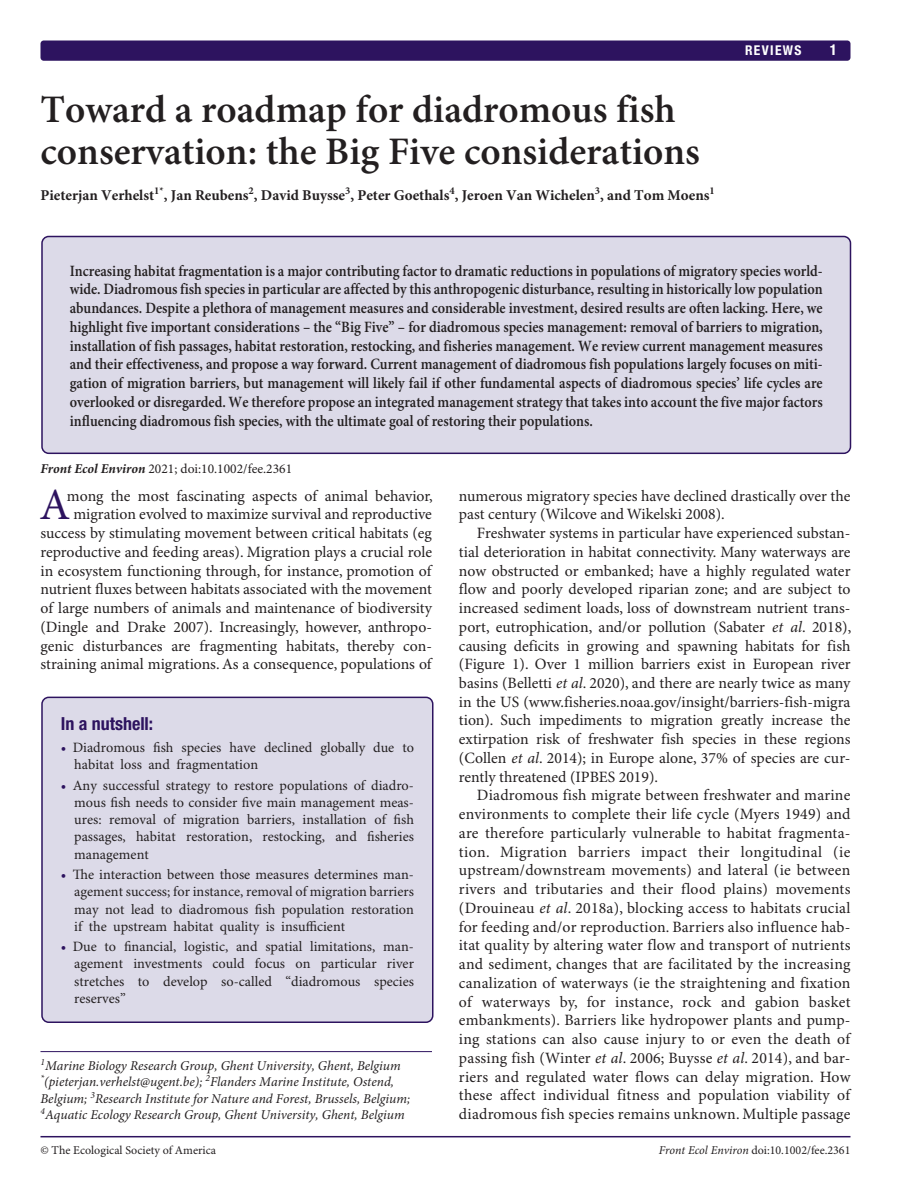
<style>
.page{position:relative;width:918px;height:1188px;background:#fff}
.page>*{position:absolute;margin:0;border:0;box-sizing:border-box;transform-origin:0 0}
.t1{font:44.55px "Minion Pro";color:#2d135f}
.t2{font:600 39px/42px "Minion Pro";color:#231f20}
.t3{font:700 condensed 18px "Helvetica Neue LT Std";color:#2d135f}
.t4{font:15.75px/18.8px "Minion Pro";color:#231f20;text-align:justify}
.t5{font:600 15.75px/18.8px "Minion Pro";color:#231f20;text-align:justify;scale:.9 1}
.t6{font:700 15px "Minion Pro";color:#231f20}
.t7{font:700 condensed 15px "Helvetica Neue LT Std";color:#fff}
.t8{font:14.25px/17.2px "Minion Pro";color:#231f20;text-align:justify}
.t9{font:italic 13.5px/16.5px "Minion Pro";color:#231f20}
.t10{font:13.5px "Minion Pro";color:#231f20}
.t11{font:700 condensed 13.5px "Helvetica Neue LT Std";letter-spacing:.1em;color:#fff}
.t12{font:12px "Minion Pro";color:#231f20}
.s1{font-weight:700;font-style:italic}
.s2{font-style:italic}
.s3{color:#2d135f}
</style>
<div class="page">
<hr style="left:40px;top:1136px;width:810px;height:1px;background:#2d135f">
<div style="left:40px;top:40px;width:811px;height:21px;background:#2d135f;border-radius:3px"></div>
<div style="left:42px;top:237px;width:808px;height:216px;background:#dcdae8;border-radius:7px"></div>
<div style="left:41px;top:236px;width:810px;height:218px;border:2px solid #2d135f;border-radius:7px"></div>
<hr style="left:40px;top:1051px;width:392px;height:1px;background:#2d135f">
<div style="left:42px;top:697px;width:391px;height:325px;background:#dcdae8;border-radius:7px"></div>
<div style="left:41px;top:697px;width:393px;height:326px;border:2px solid #2d135f;border-radius:7px"></div>
<h2 class="t2" style="left:40px;top:90px;width:661px">Toward a roadmap for diadromous fish conservation: the Big Five considerations</h2>
<p class="t6" style="left:40px;top:186px;width:676px">Pieterjan Verhelst<sup>1*</sup>, Jan Reubens<sup>2</sup>, David Buysse<sup>3</sup>, Peter Goethals<sup>4</sup>, Jeroen Van Wichelen<sup>3</sup>, and Tom Moens<sup>1</sup></p>
<p class="t11" style="left:745px;top:42px;width:58px">REVIEWS</p>
<p class="t7" style="left:830px;top:41px;width:9px">1</p>
<p class="t5" style="left:70px;top:262px;width:838px">Increasing habitat fragmentation is a major contributing factor to dramatic reductions in populations of migratory species world&shy;wide. Diadromous fish species in particular are affected by this anthropogenic disturbance, resulting in historically low population abundances. Despite a plethora of management measures and considerable investment, desired results are often lacking. Here, we highlight five important considerations – the “Big Five” – for diadromous species management: removal of barriers to migration, installation of fish passages, habitat restoration, restocking, and fisheries management. We review current management measures and their effectiveness, and propose a way forward. Current management of diadromous fish populations largely focuses on miti&shy;gation of migration barriers, but management will likely fail if other fundamental aspects of diadromous species’ life cycles are overlooked or disregarded. We therefore propose an integrated management strategy that takes into account the five major factors influencing diadromous fish species, with the ultimate goal of restoring their populations.</p>
<p class="t10" style="left:40px;top:460px;width:253px"><span class="s1">Front Ecol Environ</span> 2021; doi:10.1002/fee.2361</p>
<h1 class="t1" style="left:40px;top:479px;width:32px">A</h1>
<p class="t4" style="left:40px;top:487px;width:394px;text-align:right">mong the most fascinating aspects of animal behavior, migration evolved to maximize survival and reproductive success by stimulating movement between critical habitats (eg reproductive and feeding areas). Migration plays a crucial role in ecosystem functioning through, for instance, promotion of nutrient fluxes between habitats associated with the movement of large numbers of animals and maintenance of biodiversity (Dingle and Drake 2007). Increasingly, however, anthropo&shy;genic disturbances are fragmenting habitats, thereby con&shy;straining animal migrations. As a consequence, populations of</p>
<p class="t4" style="left:459px;top:487px;width:393px">numerous migratory species have declined drastically over the past century (Wilcove and Wikelski 2008).</p>
<p class="t4" style="left:459px;top:524px;width:394px;text-indent:18px">Freshwater systems in particular have experienced substan&shy;tial deterioration in habitat connectivity. Many waterways are now obstructed or embanked; have a highly regulated water flow and poorly developed riparian zone; and are subject to increased sediment loads, loss of downstream nutrient trans&shy;port, eutrophication, and/or pollution (Sabater <span class="s2">et al</span>. 2018), causing deficits in growing and spawning habitats for fish (Figure 1). Over 1 million barriers exist in European river basins (Belletti <span class="s2">et al</span>. 2020), and there are nearly twice as many in the US (www.fisheries.noaa.gov/insight/barriers-fish-migra tion). Such impediments to migration greatly increase the extirpation risk of freshwater fish species in these regions (Collen <span class="s2">et al</span>. 2014); in Europe alone, 37% of species are cur&shy;rently threatened (IPBES 2019).</p>
<p class="t4" style="left:459px;top:787px;width:393px;text-indent:18px">Diadromous fish migrate between freshwater and marine environments to complete their life cycle (Myers 1949) and are therefore particularly vulnerable to habitat fragmenta&shy;tion. Migration barriers impact their longitudinal (ie upstream/downstream movements) and lateral (ie between rivers and tributaries and their flood plains) movements (Drouineau <span class="s2">et al</span>. 2018a), blocking access to habitats crucial for feeding and/or reproduction. Barriers also influence hab&shy;itat quality by altering water flow and transport of nutrients and sediment, changes that are facilitated by the increasing canalization of waterways (ie the straightening and fixation of waterways by, for instance, rock and gabion basket embankments). Barriers like hydropower plants and pump&shy;ing stations can also cause injury to or even the death of passing fish (Winter <span class="s2">et al</span>. 2006; Buysse <span class="s2">et al</span>. 2014), and bar&shy;riers and regulated water flows can delay migration. How these affect individual fitness and population viability of diadromous fish species remains unknown. Multiple passage</p>
<p class="t3" style="left:61px;top:713px;width:94px">In a nutshell:</p>
<p class="t8" style="left:74px;top:740px;width:341px;text-indent:-13px"><span class="s3">•</span> Diadromous fish species have declined globally due to habitat loss and fragmentation</p>
<p class="t8" style="left:74px;top:777px;width:341px;text-indent:-13px"><span class="s3">•</span> Any successful strategy to restore populations of diadro&shy;mous fish needs to consider five main management meas&shy;ures: removal of migration barriers, installation of fish passages, habitat restoration, restocking, and fisheries management</p>
<p class="t8" style="left:74px;top:866px;width:341px;text-indent:-13px"><span class="s3">•</span> The interaction between those measures determines man&shy;agement success; for instance, removal of migration barriers may not lead to diadromous fish population restoration if the upstream habitat quality is insufficient</p>
<p class="t8" style="left:74px;top:938px;width:341px;text-indent:-13px"><span class="s3">•</span> Due to financial, logistic, and spatial limitations, man&shy;agement investments could focus on particular river stretches to develop so-called “diadromous species reserves”</p>
<p class="t9" style="left:40px;top:1057px;width:371px"><sup>1</sup>Marine Biology Research Group, Ghent University, Ghent, Belgium <sup>*</sup>(pieterjan.verhelst@ugent.be); <sup>2</sup>Flanders Marine Institute, Ostend, Belgium; <sup>3</sup>Research Institute for Nature and Forest, Brussels, Belgium; <sup>4</sup>Aquatic Ecology Research Group, Ghent University, Ghent, Belgium</p>
<p class="t12" style="left:40px;top:1143px;width:177px">© The Ecological Society of America</p>
<p class="t12" style="left:659px;top:1143px;width:193px"><span class="s2">Front Ecol Environ</span> doi:10.1002/fee.2361</p>
</div>
